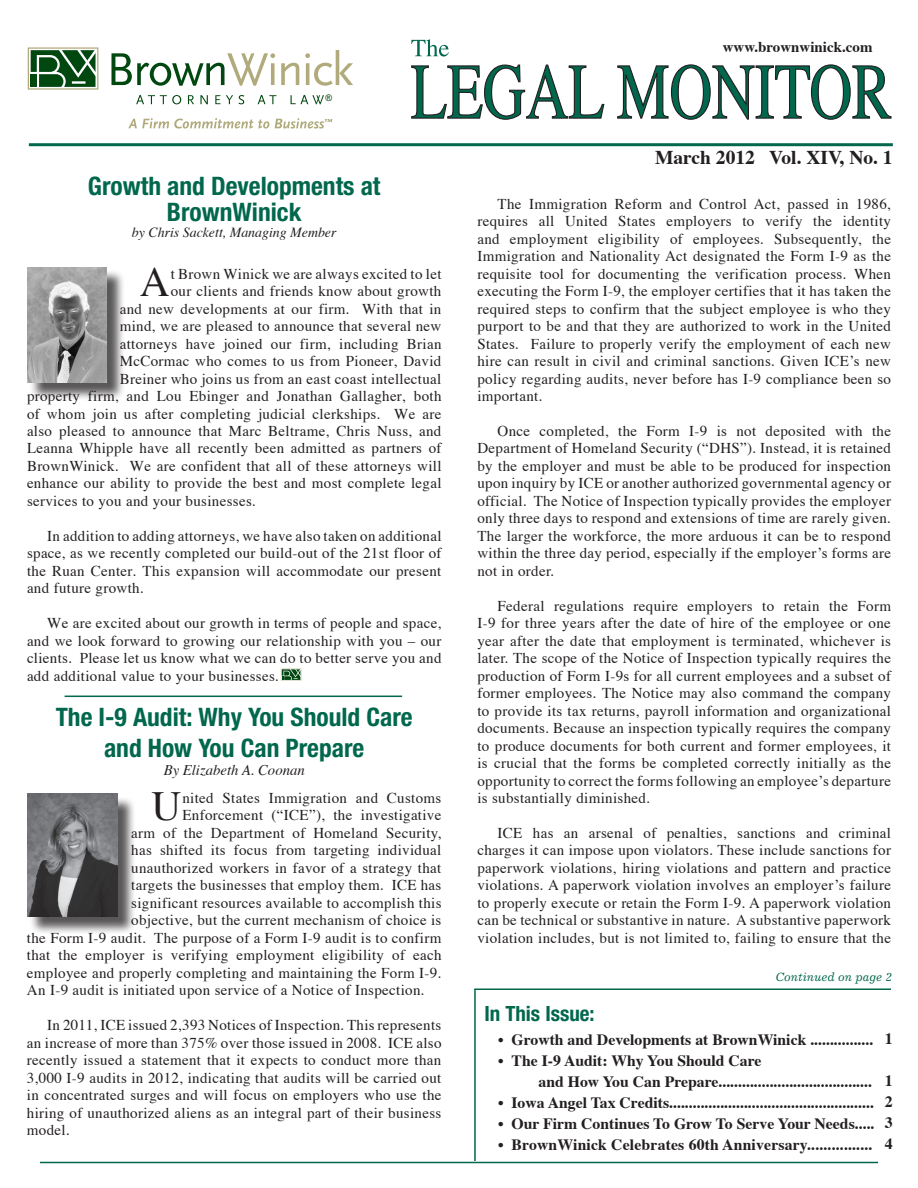
<style>
.page{position:relative;width:918px;height:1188px;background:#fff}
.page>*{position:absolute;margin:0;border:0;box-sizing:border-box;transform-origin:0 0}
.t1{font:41.4px "Times";color:#231f20}
.t2{font:700 condensed 25.5px/25.5px "Helvetica Neue";color:#01674d;text-align:center}
.t3{font:700 condensed 21px "Helvetica Neue";color:#01674d}
.t4{font:700 19.5px "Times";color:#231f20}
.t5{font:700 15.75px/21px "Times";color:#231f20}
.t6{font:15px/17.4px "Times";letter-spacing:.02em;color:#231f20;text-align:justify}
.t7{font:700 15px "Times";color:#231f20}
.t8{font:italic 14.7px "Times";color:#231f20}
.t9{font:italic 13.8px "Times";color:#231f20}
.t10{font:italic 12px "Excelsior";color:#01674d}
.t11{font:9px "Arial";color:#004710}
</style>
<div class="page">
<hr style="left:65px;top:696px;width:337px;height:1px;background:#01674d">
<hr style="left:40px;top:1162px;width:838px;height:1px;background:#01674d">
<hr style="left:29px;top:143px;width:864px;height:3px;background:#01674d">
<svg style="left:411px;top:39px;width:38px;height:18px"></svg>
<svg style="left:411px;top:64px;width:194px;height:56px"></svg>
<svg style="left:617px;top:64px;width:274px;height:56px"></svg>
<hr style="left:474px;top:989px;width:2px;height:172px;background:#01674d">
<hr style="left:474px;top:988px;width:417px;height:2px;background:#01674d">
<svg style="left:128px;top:118px;width:141px;height:11px"></svg>
<svg style="left:275px;top:118px;width:57px;height:11px"></svg>
<svg style="left:112px;top:53px;width:163px;height:33px"></svg>
<svg style="left:281px;top:63px;width:18px;height:22px"></svg>
<svg style="left:305px;top:50px;width:48px;height:36px"></svg>
<svg style="left:136px;top:95px;width:45px;height:9px"></svg>
<svg style="left:188px;top:95px;width:6px;height:9px"></svg>
<svg style="left:200px;top:95px;width:8px;height:9px"></svg>
<svg style="left:215px;top:95px;width:29px;height:9px"></svg>
<svg style="left:258px;top:95px;width:18px;height:9px"></svg>
<svg style="left:291px;top:95px;width:33px;height:9px"></svg>
<svg style="left:28px;top:47px;width:70px;height:43px"></svg>
<div style="left:29px;top:269px;width:96px;height:132px;background:#231f20;opacity:.75"></div>
<img style="left:27px;top:267px;width:79px;height:115px">
<div style="left:29px;top:796px;width:107px;height:139px;background:#231f20;opacity:.75"></div>
<img style="left:27px;top:794px;width:91px;height:122px">
<svg style="left:281px;top:669px;width:20px;height:12px"></svg>
<p class="t11" style="left:326px;top:93px;width:8px">®</p>
<h2 class="t2" style="left:88px;top:173px;width:294px">Growth and Developments at<br>BrownWinick</h2>
<p class="t9" style="left:132px;top:227px;width:206px">by Chris Sackett, Managing Member</p>
<h1 class="t1" style="left:140px;top:265px;width:31px">A</h1>
<p class="t6" style="left:171px;top:266px;width:272px">t Brown Winick we are always excited to let</p>
<p class="t6" style="left:171px;top:284px;width:272px">our clients and friends know about growth</p>
<p class="t6" style="left:120px;top:301px;width:323px">and new developments at our firm. With that in</p>
<p class="t6" style="left:120px;top:319px;width:323px">mind, we are pleased to announce that several new</p>
<p class="t6" style="left:120px;top:336px;width:323px">attorneys have joined our firm, including Brian</p>
<p class="t6" style="left:120px;top:354px;width:323px">McCormac who comes to us from Pioneer, David</p>
<p class="t6" style="left:120px;top:371px;width:323px">Breiner who joins us from an east coast intellectual</p>
<p class="t6" style="left:27px;top:389px;width:416px">property firm, and Lou Ebinger and Jonathan Gallagher, both</p>
<p class="t6" style="left:27px;top:406px;width:416px">of whom join us after completing judicial clerkships. We are</p>
<p class="t6" style="left:27px;top:424px;width:416px">also pleased to announce that Marc Beltrame, Chris Nuss, and</p>
<p class="t6" style="left:27px;top:441px;width:416px">Leanna Whipple have all recently been admitted as partners of</p>
<p class="t6" style="left:27px;top:459px;width:416px">BrownWinick. We are confident that all of these attorneys will</p>
<p class="t6" style="left:27px;top:476px;width:416px">enhance our ability to provide the best and most complete legal</p>
<p class="t6" style="left:27px;top:493px;width:231px">services to you and your businesses.</p>
<p class="t6" style="left:27px;top:528px;width:416px;text-indent:20px">In addition to adding attorneys, we have also taken on additional space, as we recently completed our build-out of the 21st floor of the Ruan Center. This expansion will accommodate our present and future growth.</p>
<p class="t6" style="left:27px;top:616px;width:416px;text-indent:20px">We are excited about our growth in terms of people and space, and we look forward to growing our relationship with you – our clients. Please let us know what we can do to better serve you and add additional value to your businesses.</p>
<h2 class="t2" style="left:56px;top:702px;width:358px;line-height:30.6px">The I-9 Audit: Why You Should Care and How You Can Prepare</h2>
<p class="t8" style="left:164px;top:764px;width:143px">By Elizabeth A. Coonan</p>
<h1 class="t1" style="left:152px;top:789px;width:31px">U</h1>
<p class="t6" style="left:182px;top:791px;width:261px">nited States Immigration and Customs</p>
<p class="t6" style="left:182px;top:808px;width:261px">Enforcement (“ICE”), the investigative</p>
<p class="t6" style="left:131px;top:825px;width:312px">arm of the Department of Homeland Security,</p>
<p class="t6" style="left:131px;top:843px;width:312px">has shifted its focus from targeting individual</p>
<p class="t6" style="left:131px;top:860px;width:312px">unauthorized workers in favor of a strategy that</p>
<p class="t6" style="left:131px;top:878px;width:312px">targets the businesses that employ them. ICE has</p>
<p class="t6" style="left:131px;top:895px;width:312px">significant resources available to accomplish this</p>
<p class="t6" style="left:131px;top:913px;width:312px">objective, but the current mechanism of choice is</p>
<p class="t6" style="left:27px;top:930px;width:416px">the Form I-9 audit. The purpose of a Form I-9 audit is to confirm</p>
<p class="t6" style="left:27px;top:948px;width:416px">that the employer is verifying employment eligibility of each</p>
<p class="t6" style="left:27px;top:965px;width:416px">employee and properly completing and maintaining the Form I-9.</p>
<p class="t6" style="left:27px;top:983px;width:399px">An I-9 audit is initiated upon service of a Notice of Inspection.</p>
<p class="t6" style="left:27px;top:1018px;width:416px;text-indent:20px">In 2011, ICE issued 2,393 Notices of Inspection. This represents an increase of more than 375% over those issued in 2008. ICE also recently issued a statement that it expects to conduct more than 3,000 I-9 audits in 2012, indicating that audits will be carried out in concentrated surges and will focus on employers who use the hiring of unauthorized aliens as an integral part of their business model.</p>
<p class="t7" style="left:723px;top:40px;width:151px">www.brownwinick.com</p>
<h3 class="t4" style="left:655px;top:149px;width:239px">March 2012 Vol. XIV, No. 1</h3>
<p class="t6" style="left:477px;top:196px;width:415px;text-indent:20px">The Immigration Reform and Control Act, passed in 1986, requires all United States employers to verify the identity and employment eligibility of employees. Subsequently, the Immigration and Nationality Act designated the Form I-9 as the requisite tool for documenting the verification process. When executing the Form I-9, the employer certifies that it has taken the required steps to confirm that the subject employee is who they purport to be and that they are authorized to work in the United States. Failure to properly verify the employment of each new hire can result in civil and criminal sanctions. Given ICE’s new policy regarding audits, never before has I-9 compliance been so important.</p>
<p class="t6" style="left:477px;top:424px;width:415px;text-indent:20px">Once completed, the Form I-9 is not deposited with the Department of Homeland Security (“DHS”). Instead, it is retained by the employer and must be able to be produced for inspection upon inquiry by ICE or another authorized governmental agency or official. The Notice of Inspection typically provides the employer only three days to respond and extensions of time are rarely given.<br>The larger the workforce, the more arduous it can be to respond within the three day period, especially if the employer’s forms are not in order.</p>
<p class="t6" style="left:477px;top:598px;width:415px;text-indent:20px">Federal regulations require employers to retain the Form I-9 for three years after the date of hire of the employee or one year after the date that employment is terminated, whichever is later. The scope of the Notice of Inspection typically requires the production of Form I-9s for all current employees and a subset of former employees. The Notice may also command the company to provide its tax returns, payroll information and organizational documents. Because an inspection typically requires the company to produce documents for both current and former employees, it is crucial that the forms be completed correctly initially as the opportunity to correct the forms following an employee’s departure is substantially diminished.</p>
<p class="t6" style="left:477px;top:825px;width:415px;text-indent:20px">ICE has an arsenal of penalties, sanctions and criminal charges it can impose upon violators. These include sanctions for paperwork violations, hiring violations and pattern and practice violations. A paperwork violation involves an employer’s failure to properly execute or retain the Form I-9. A paperwork violation can be technical or substantive in nature. A substantive paperwork violation includes, but is not limited to, failing to ensure that the</p>
<h3 class="t3" style="left:484px;top:1001px;width:112px">In This Issue:</h3>
<p class="t10" style="left:775px;top:970px;width:118px">Continued on page 2</p>
<p class="t5" style="left:498px;top:1031px;width:377px">• Growth and Developments at BrownWinick ................</p>
<p class="t5" style="left:539px;top:1052px;width:335px;text-indent:-41px">• The I-9 Audit: Why You Should Care<br>and How You Can Prepare.......................................</p>
<p class="t5" style="left:498px;top:1094px;width:377px">• Iowa Angel Tax Credits....................................................</p>
<p class="t5" style="left:498px;top:1115px;width:378px">• Our Firm Continues To Grow To Serve Your Needs.....</p>
<p class="t5" style="left:498px;top:1136px;width:376px">• BrownWinick Celebrates 60th Anniversary................</p>
<p class="t5" style="left:885px;top:1029px;width:9px">1</p>
<p class="t5" style="left:885px;top:1071px;width:9px;text-align:justify">1<br>2<br>3<br>4</p>
</div>
